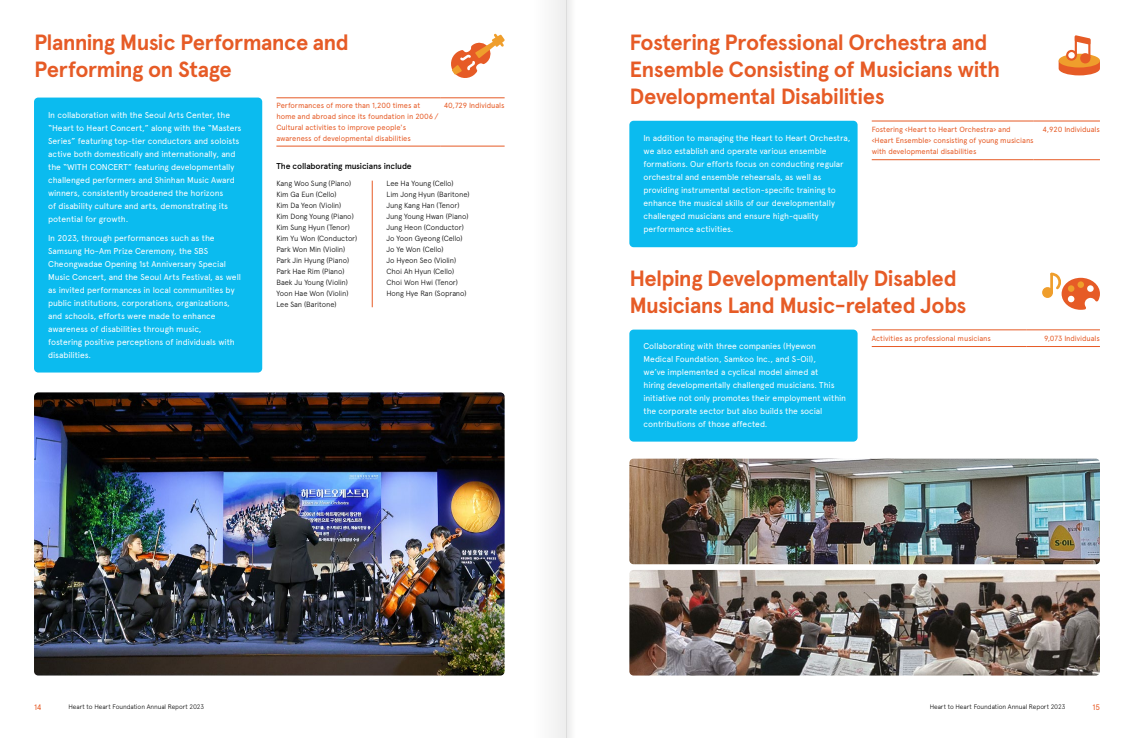
<style>
.page{position:relative;width:1134px;height:738px;background:#fff}
.page>*{position:absolute;margin:0;border:0;box-sizing:border-box;transform-origin:0 0}
.t1{font:700 22px/27px "Apercu Pro";letter-spacing:-.025em;color:#e65b26}
.t2{font:8.5px/13px "Apercu Pro";letter-spacing:-.01em;color:#fff}
.t3{font:500 8.5px "Apercu Pro";letter-spacing:-.02em;color:#000}
.t4{font:8px "Apercu Pro";color:#e65b26}
.t5{font:300 7.5px/11px "Apercu Pro";letter-spacing:-.015em;color:#000}
.t6{font:7.5px/11px "Apercu Pro";letter-spacing:-.01em;color:#e65b26}
.t7{font:300 6.5px "Apercu Pro";letter-spacing:-.015em;color:#000}
</style>
<div class="page">
<div style="left:629px;top:329px;width:228px;height:112px;background:#0bbbef;border-radius:4px"></div>
<img style="left:34px;top:392px;width:471px;height:283px">
<img style="left:629px;top:458px;width:471px;height:106px">
<img style="left:629px;top:569px;width:471px;height:106px">
<svg style="left:451px;top:33px;width:54px;height:45px"></svg>
<div style="left:1043px;top:288px;width:8px;height:8px;background:#ef9e2c;border-radius:50%"></div>
<div style="left:1042px;top:287px;width:11px;height:11px;border:3px solid #ef9e2c;border-radius:50%"></div>
<svg style="left:1049px;top:272px;width:51px;height:37px"></svg>
<hr style="left:1050px;top:274px;width:3px;height:18px;background:#ef9e2c">
<svg style="left:1059px;top:35px;width:41px;height:40px"></svg>
<div style="left:1067px;top:51px;width:9px;height:9px;background:#fff;border-radius:50%"></div>
<div style="left:1066px;top:50px;width:11px;height:11px;border:2px solid #e65b26;border-radius:50%"></div>
<hr style="left:276px;top:97px;width:165px;height:1px;background:#e65b26">
<hr style="left:441px;top:97px;width:64px;height:1px;background:#e65b26">
<hr style="left:276px;top:146px;width:165px;height:1px;background:#e65b26">
<hr style="left:441px;top:146px;width:64px;height:1px;background:#e65b26">
<div style="left:629px;top:121px;width:228px;height:126px;background:#0bbbef;border-radius:4px"></div>
<hr style="left:872px;top:121px;width:162px;height:1px;background:#e65b26">
<hr style="left:1034px;top:121px;width:66px;height:1px;background:#e65b26">
<hr style="left:872px;top:159px;width:162px;height:1px;background:#e65b26">
<hr style="left:1034px;top:159px;width:66px;height:1px;background:#e65b26">
<hr style="left:872px;top:329px;width:154px;height:1px;background:#e65b26">
<hr style="left:1026px;top:329px;width:74px;height:1px;background:#e65b26">
<hr style="left:872px;top:346px;width:154px;height:1px;background:#e65b26">
<hr style="left:1026px;top:346px;width:74px;height:1px;background:#e65b26">
<div style="left:34px;top:97px;width:228px;height:275px;background:#0bbbef;border-radius:4px"></div>
<hr style="left:372px;top:180px;width:1px;height:127px;background:#e65b26">
<div style="left:533px;top:0;width:34px;height:737px;background:#f6f6f6"></div>
<div style="left:567px;top:0;width:8px;height:737px;background:#f4f4f4"></div>
<h1 class="t1" style="left:34px;top:27px;width:316px">Planning Music Performance and<br>Performing on Stage</h1>
<h1 class="t1" style="left:629px;top:27px;width:372px">Fostering Professional Orchestra and<br>Ensemble Consisting of Musicians with<br>Developmental Disabilities</h1>
<p class="t6" style="left:276px;top:99px;width:164px">Performances of more than 1,200 times at home and abroad since its foundation in 2006 / Cultural activities to improve people's awareness of developmental disabilities</p>
<p class="t6" style="left:444px;top:99px;width:62px">40,729 Individuals</p>
<p class="t2" style="left:48px;top:108px;width:195px">In collaboration with the Seoul Arts Center, the “Heart to Heart Concert,” along with the “Masters Series” featuring top-tier conductors and soloists active both domestically and internationally, and the “WITH CONCERT” featuring developmentally challenged performers and Shinhan Music Award winners, consistently broadened the horizons<br>of disability culture and arts, demonstrating its potential for growth.</p>
<p class="t2" style="left:48px;top:231px;width:194px">In 2023, through performances such as the Samsung Ho-Am Prize Ceremony, the SBS Cheongwadae Opening 1st Anniversary Special Music Concert, and the Seoul Arts Festival, as well as invited performances in local communities by public institutions, corporations, organizations, and schools, efforts were made to enhance awareness of disabilities through music,<br>fostering positive perceptions of individuals with disabilities.</p>
<p class="t2" style="left:643px;top:131px;width:208px">In addition to managing the Heart to Heart Orchestra, we also establish and operate various ensemble formations. Our efforts focus on conducting regular orchestral and ensemble rehearsals, as well as providing instrumental section-specific training to enhance the musical skills of our developmentally challenged musicians and ensure high-quality performance activities.</p>
<p class="t6" style="left:872px;top:123px;width:163px">Fostering ‹Heart to Heart Orchestra› and ‹Heart Ensemble› consisting of young musicians with developmental disabilities</p>
<p class="t6" style="left:1042px;top:123px;width:59px">4,920 Individuals</p>
<p class="t3" style="left:276px;top:160px;width:137px">The collaborating musicians include</p>
<p class="t5" style="left:276px;top:177px;width:82px">Kang Woo Sung (Piano)<br>Kim Ga Eun (Cello)<br>Kim Da Yeon (Violin)<br>Kim Dong Young (Piano)<br>Kim Sung Hyun (Tenor)<br>Kim Yu Won (Conductor)<br>Park Won Min (Violin)<br>Park Jin Hyung (Piano)<br>Park Hae Rim (Piano)<br>Baek Ju Young (Violin)<br>Yoon Hae Won (Violin)<br>Lee San (Baritone)</p>
<p class="t5" style="left:387px;top:177px;width:85px">Lee Ha Young (Cello)<br>Lim Jong Hyun (Baritone)<br>Jung Kang Han (Tenor)<br>Jung Young Hwan (Piano)<br>Jung Heon (Conductor)<br>Jo Yoon Gyeong (Cello)<br>Jo Ye Won (Cello)<br>Jo Hyeon Seo (Violin)<br>Choi Ah Hyun (Cello)<br>Choi Won Hwi (Tenor)<br>Hong Hye Ran (Soprano)</p>
<h1 class="t1" style="left:629px;top:262px;width:339px">Helping Developmentally Disabled<br>Musicians Land Music-related Jobs</h1>
<p class="t2" style="left:643px;top:339px;width:204px">Collaborating with three companies (Hyewon Medical Foundation, Samkoo Inc., and S-Oil),<br>we’ve implemented a cyclical model aimed at<br>hiring developmentally challenged musicians. This initiative not only promotes their employment within the corporate sector but also builds the social contributions of those affected.</p>
<p class="t6" style="left:872px;top:332px;width:121px">Activities as professional musicians</p>
<p class="t6" style="left:1044px;top:332px;width:57px">9,073 Individuals</p>
<p class="t4" style="left:34px;top:700px;width:9px">14</p>
<p class="t7" style="left:69px;top:701px;width:137px">Heart to Heart Foundation Annual Report 2023</p>
<p class="t7" style="left:930px;top:701px;width:137px">Heart to Heart Foundation Annual Report 2023</p>
<p class="t4" style="left:1092px;top:700px;width:9px">15</p>
</div>
